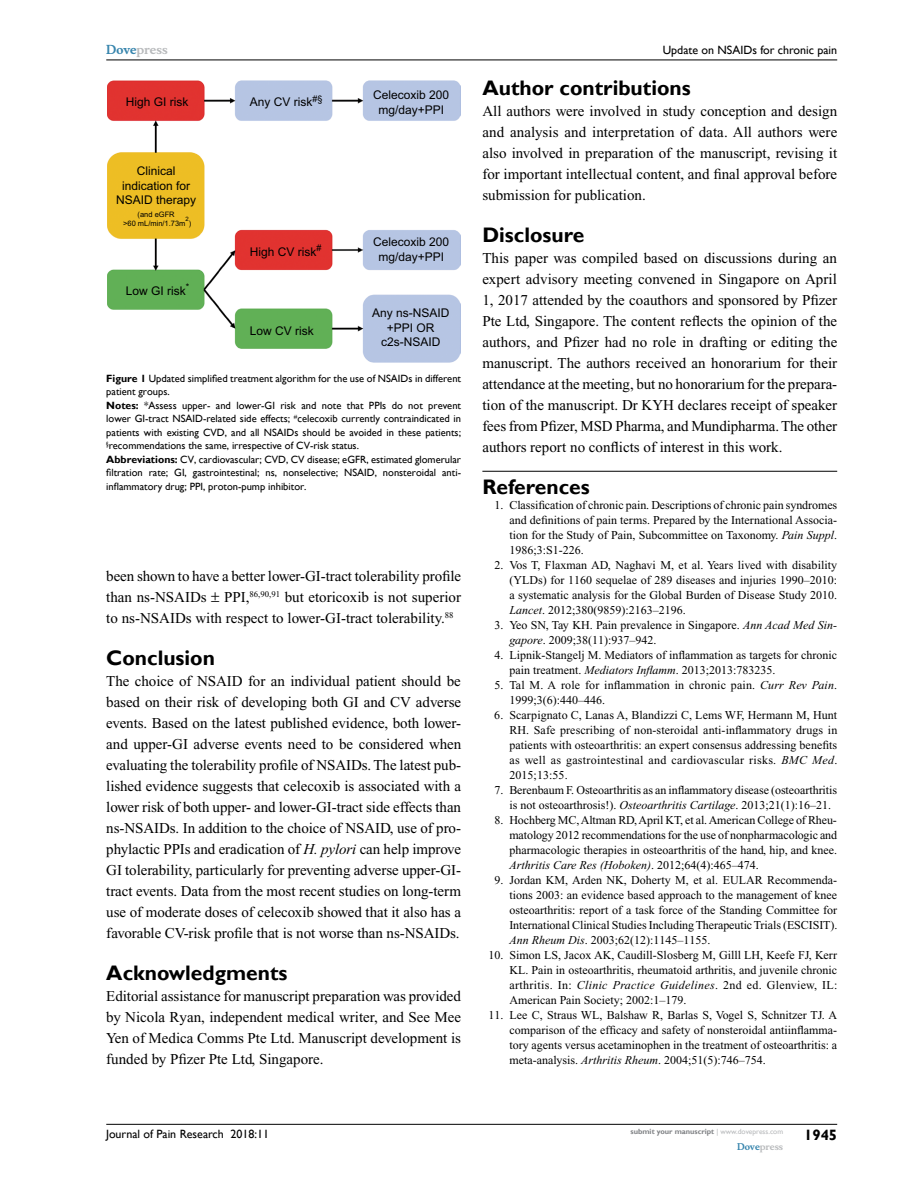
<style>
.page{position:relative;width:918px;height:1188px;background:#fff}
.page>*{position:absolute;margin:0;border:0;box-sizing:border-box;transform-origin:0 0}
.t1{font:700 21px "Gill Sans";color:#000}
.t2{font:15px/21px "Times New Roman";color:#000;text-align:justify}
.t3{font:700 15px "Gill Sans";color:#000}
.t4{font:12px/15px "Times New Roman";color:#000;text-align:justify}
.t5{font:12px/14.4px "Arial";color:#000;text-align:center}
.t6{font:12px "Gill Sans";color:#000}
.t7{font:700 12px "Musee";color:#b8babc}
.t8{font:10.5px/13.5px "Gill Sans";color:#000}
.t9{font:700 9px "Musee";color:#b8babc}
.t10{font:700 7.5px "Gill Sans";color:#808285}
.t11{font:7.5px/9px "Arial";color:#000;text-align:center}
.t12{font:6px "Arial";color:#000}
.s1{color:#3785ad}
.s2{font-weight:700}
.s3{font-style:italic}
.s4{font-weight:400;color:#b8babc}
</style>
<div class="page">
<hr style="left:106px;top:1124px;width:731px;height:1px;background:#000">
<hr style="left:106px;top:60px;width:731px;height:1px;background:#000">
<hr style="left:482px;top:471px;width:355px;height:1px;background:#000">
<img style="left:107px;top:81px;width:353px;height:281px">
<p class="t7" style="left:106px;top:43px;width:63px"><span class="s1">Dove</span>press</p>
<p class="t5" style="left:126px;top:95px;width:64px">High GI risk</p>
<p class="t5" style="left:373px;top:88px;width:78px">Celecoxib 200 mg/day+PPI</p>
<p class="t5" style="left:250px;top:95px;width:74px">Any CV risk<sup>#§</sup></p>
<p class="t5" style="left:116px;top:164px;width:82px">Clinical indication for<br>NSAID therapy</p>
<p class="t11" style="left:123px;top:210px;width:70px">(and eGFR<br>&gt;60 mL/min/1.73m )</p>
<p class="t12" style="left:185px;top:215px;width:5px">2</p>
<p class="t5" style="left:126px;top:283px;width:65px">Low GI risk<sup>*</sup></p>
<p class="t5" style="left:250px;top:244px;width:73px">High CV risk<sup>#</sup></p>
<p class="t5" style="left:250px;top:323px;width:66px">Low CV risk</p>
<p class="t5" style="left:373px;top:235px;width:78px">Celecoxib 200 mg/day+PPI</p>
<p class="t5" style="left:372px;top:306px;width:79px">Any ns-NSAID +PPI OR c2s-NSAID</p>
<p class="t8" style="left:106px;top:372px;width:356px"><span class="s2">Figure 1</span> Updated simplified treatment algorithm for the use of NSAIDs in different patient groups.<br><span class="s2">Notes:</span> *Assess upper- and lower-GI risk and note that PPIs do not prevent lower GI-tract NSAID-related side effects; <sup>#</sup>celecoxib currently contraindicated in patients with existing CVD, and all NSAIDs should be avoided in these patients; <sup>§</sup>recommendations the same, irrespective of CV-risk status.<br><span class="s2">Abbreviations:</span> CV, cardiovascular; CVD, CV disease; eGFR, estimated glomerular filtration rate; GI, gastrointestinal; ns, nonselective; NSAID, nonsteroidal anti&shy;inflammatory drug; PPI, proton-pump inhibitor.</p>
<p class="t2" style="left:106px;top:566px;width:356px">been shown to have a better lower-GI-tract tolerability profile than ns-NSAIDs PPI,<sup>86,90,91</sup> but etoricoxib is not superior to ns-NSAIDs with respect to lower-GI-tract tolerability.<sup>88</sup></p>
<h1 class="t1" style="left:106px;top:646px;width:110px">Conclusion</h1>
<p class="t2" style="left:106px;top:671px;width:357px">The choice of NSAID for an individual patient should be based on their risk of developing both GI and CV adverse events. Based on the latest published evidence, both lower&shy;and upper-GI adverse events need to be considered when evaluating the tolerability profile of NSAIDs. The latest pub&shy;lished evidence suggests that celecoxib is associated with a lower risk of both upper- and lower-GI-tract side effects than ns-NSAIDs. In addition to the choice of NSAID, use of pro&shy;phylactic PPIs and eradication of <span class="s3">H. pylori</span> can help improve GI tolerability, particularly for preventing adverse upper-GI&shy;tract events. Data from the most recent studies on long-term use of moderate doses of celecoxib showed that it also has a favorable CV-risk profile that is not worse than ns-NSAIDs.</p>
<h1 class="t1" style="left:106px;top:961px;width:183px">Acknowledgments</h1>
<p class="t2" style="left:106px;top:986px;width:356px">Editorial assistance for manuscript preparation was provided by Nicola Ryan, independent medical writer, and See Mee Yen of Medica Comms Pte Ltd. Manuscript development is funded by Pfizer Pte Ltd, Singapore.</p>
<p class="t6" style="left:663px;top:43px;width:176px">Update on NSAIDs for chronic pain</p>
<h1 class="t1" style="left:482px;top:76px;width:210px">Author contributions</h1>
<p class="t2" style="left:482px;top:101px;width:356px">All authors were involved in study conception and design and analysis and interpretation of data. All authors were also involved in preparation of the manuscript, revising it for important intellectual content, and final approval before submission for publication.</p>
<h1 class="t1" style="left:482px;top:223px;width:103px">Disclosure</h1>
<p class="t2" style="left:482px;top:248px;width:356px">This paper was compiled based on discussions during an expert advisory meeting convened in Singapore on April 1, 2017 attended by the coauthors and sponsored by Pfizer Pte Ltd, Singapore. The content reflects the opinion of the authors, and Pfizer had no role in drafting or editing the manuscript. The authors received an honorarium for their attendance at the meeting, but no honorarium for the prepara&shy;tion of the manuscript. Dr KYH declares receipt of speaker fees from Pfizer, MSD Pharma, and Mundipharma. The other authors report no conflicts of interest in this work.</p>
<h1 class="t1" style="left:482px;top:475px;width:109px">References</h1>
<p class="t4" style="left:509px;top:498px;width:329px;text-indent:-15px">1. Classification of chronic pain. Descriptions of chronic pain syndromes and definitions of pain terms. Prepared by the International Associa&shy;tion for the Study of Pain, Subcommittee on Taxonomy. <span class="s3">Pain Suppl</span>.<br>1986;3:S1-226.</p>
<p class="t4" style="left:509px;top:558px;width:329px;text-indent:-15px">2. Vos T, Flaxman AD, Naghavi M, et al. Years lived with disability (YLDs) for 1160 sequelae of 289 diseases and injuries 1990–2010: a systematic analysis for the Global Burden of Disease Study 2010.<br><span class="s3">Lancet</span>. 2012;380(9859):2163–2196.</p>
<p class="t4" style="left:509px;top:618px;width:329px;text-indent:-15px">3. Yeo SN, Tay KH. Pain prevalence in Singapore. <span class="s3">Ann Acad Med Sin&shy;gapore</span>. 2009;38(11):937–942.</p>
<p class="t4" style="left:509px;top:648px;width:329px;text-indent:-15px">4. Lipnik-Stangelj M. Mediators of inflammation as targets for chronic pain treatment. <span class="s3">Mediators Inflamm</span>. 2013;2013:783235.</p>
<p class="t4" style="left:509px;top:678px;width:329px;text-indent:-15px">5. Tal M. A role for inflammation in chronic pain. <span class="s3">Curr Rev Pain</span>.<br>1999;3(6):440–446.</p>
<p class="t4" style="left:509px;top:708px;width:330px;text-indent:-15px">6. Scarpignato C, Lanas A, Blandizzi C, Lems WF, Hermann M, Hunt RH. Safe prescribing of non-steroidal anti-inflammatory drugs in patients with osteoarthritis: an expert consensus addressing benefits as well as gastrointestinal and cardiovascular risks. <span class="s3">BMC Med</span>.<br>2015;13:55.</p>
<p class="t4" style="left:509px;top:783px;width:329px;text-indent:-15px">7. Berenbaum F. Osteoarthritis as an inflammatory disease (osteoarthritis is not osteoarthrosis!). <span class="s3">Osteoarthritis Cartilage</span>. 2013;21(1):16–21.</p>
<p class="t4" style="left:509px;top:813px;width:329px;text-indent:-15px">8. Hochberg MC, Altman RD, April KT, et al. American College of Rheu&shy;matology 2012 recommendations for the use of nonpharmacologic and pharmacologic therapies in osteoarthritis of the hand, hip, and knee.<br><span class="s3">Arthritis Care Res (Hoboken)</span>. 2012;64(4):465–474.</p>
<p class="t4" style="left:509px;top:873px;width:330px;text-indent:-15px">9. Jordan KM, Arden NK, Doherty M, et al. EULAR Recommenda&shy;tions 2003: an evidence based approach to the management of knee osteoarthritis: report of a task force of the Standing Committee for International Clinical Studies Including Therapeutic Trials (ESCISIT).<br><span class="s3">Ann Rheum Dis</span>. 2003;62(12):1145–1155.</p>
<p class="t4" style="left:509px;top:948px;width:330px;text-indent:-21px">10. Simon LS, Jacox AK, Caudill-Slosberg M, Gilll LH, Keefe FJ, Kerr KL. Pain in osteoarthritis, rheumatoid arthritis, and juvenile chronic arthritis. In: <span class="s3">Clinic Practice Guidelines</span>. 2nd ed. Glenview, IL:<br>American Pain Society; 2002:1–179.</p>
<p class="t4" style="left:509px;top:1008px;width:329px;text-indent:-21px">11. Lee C, Straus WL, Balshaw R, Barlas S, Vogel S, Schnitzer TJ. A comparison of the efficacy and safety of nonsteroidal antiinflamma&shy;tory agents versus acetaminophen in the treatment of osteoarthritis: a meta-analysis. <span class="s3">Arthritis Rheum</span>. 2004;51(5):746–754.</p>
<p class="t6" style="left:106px;top:1127px;width:164px">Journal of Pain Research 2018:11</p>
<p class="t10" style="left:631px;top:1127px;width:154px">submit your manuscript <span class="s4">| www.dovepress.com</span></p>
<p class="t9" style="left:737px;top:1141px;width:48px"><span class="s1">Dove</span>press</p>
<p class="t3" style="left:804px;top:1126px;width:35px">1945</p>
</div>
